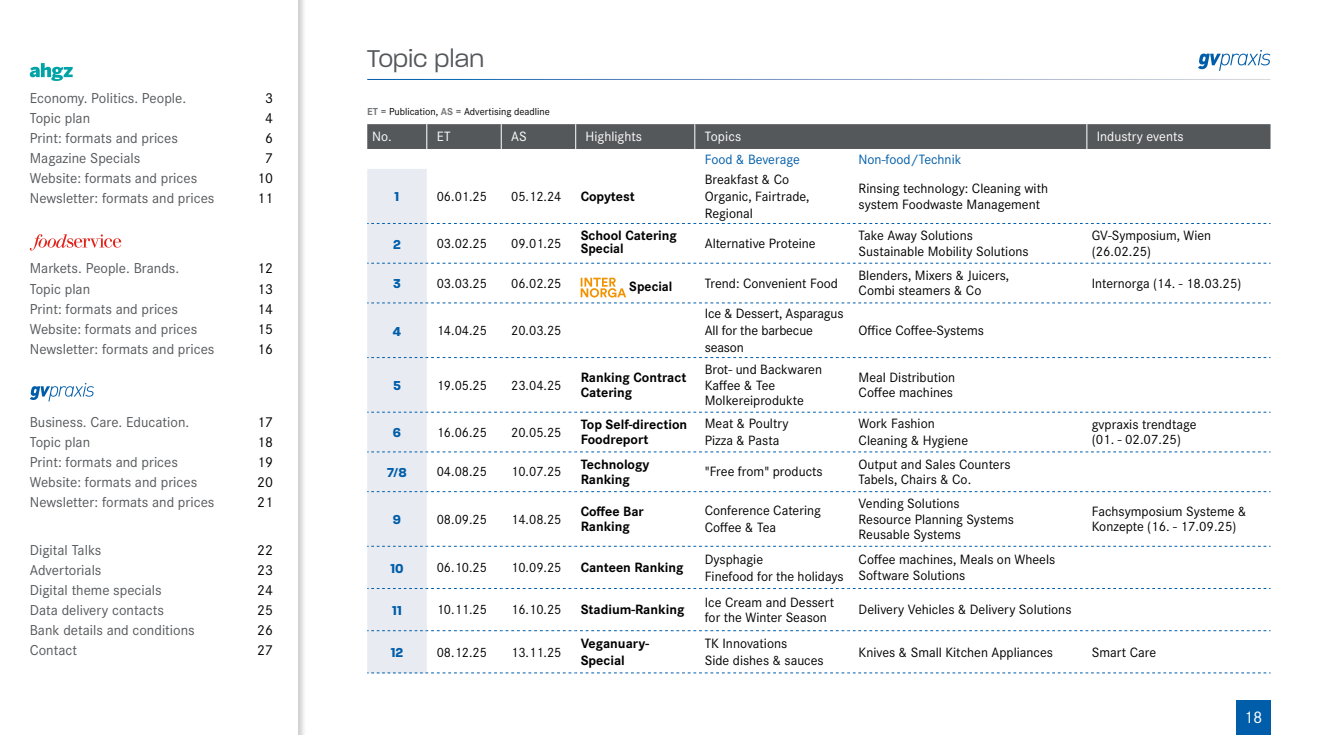
<style>
.page{position:relative;width:1340px;height:735px;background:#fff}
.page>*{position:absolute;margin:0;border:0;box-sizing:border-box;transform-origin:0 0}
.t1{font:300 26.25px "Paralucent";letter-spacing:.015em;color:#55585b}
.t2{font:17.5px "Corporate S";color:#fff}
.t3{font:14.88px "Corporate S";color:#55585b}
.t4{font:14.88px "Corporate S";color:#000}
.t5{font:14px/15.4px "Corporate S";color:#000}
.t6{font:700 14px/15.4px "Corporate S";color:#000}
.t7{font:14px "Corporate S";color:#fff}
.t8{font:14px "Corporate S";color:#005da9}
.t9{font:700 14px "Paralucent";color:#005da9}
.t10{font:10.5px "Corporate S";color:#000}
.s1{font-weight:700;color:#75787b}
</style>
<div class="page">
<div style="left:0;top:0;width:306px;height:734px;background:#000;opacity:.2"></div>
<div style="left:0;top:0;width:298px;height:734px;background:#fff"></div>
<div style="left:1235px;top:699px;width:35px;height:35px;background:#005da9"></div>
<svg style="left:30px;top:63px;width:43px;height:18px"></svg>
<svg style="left:30px;top:234px;width:91px;height:16px"></svg>
<svg style="left:30px;top:383px;width:64px;height:18px"></svg>
<svg style="left:1198px;top:50px;width:72px;height:21px"></svg>
<div style="left:367px;top:124px;width:903px;height:25px;background:#55585b"></div>
<svg style="left:367px;top:169px;width:903px;height:504px"></svg>
<p class="t3" style="left:30px;top:88px;width:158px">Economy. Politics. People.</p>
<p class="t4" style="left:265px;top:88px;width:9px">3</p>
<p class="t3" style="left:30px;top:108px;width:62px">Topic plan</p>
<p class="t4" style="left:265px;top:108px;width:9px">4</p>
<p class="t3" style="left:30px;top:128px;width:150px">Print: formats and prices</p>
<p class="t4" style="left:265px;top:128px;width:9px">6</p>
<p class="t3" style="left:30px;top:148px;width:112px">Magazine Specials</p>
<p class="t4" style="left:265px;top:148px;width:9px">7</p>
<p class="t3" style="left:30px;top:168px;width:169px">Website: formats and prices</p>
<p class="t4" style="left:257px;top:168px;width:17px">10</p>
<p class="t3" style="left:30px;top:188px;width:186px">Newsletter: formats and prices</p>
<p class="t4" style="left:257px;top:188px;width:17px">11</p>
<p class="t3" style="left:30px;top:258px;width:151px">Markets. People. Brands.</p>
<p class="t4" style="left:257px;top:258px;width:17px">12</p>
<p class="t3" style="left:30px;top:279px;width:62px">Topic plan</p>
<p class="t4" style="left:257px;top:279px;width:17px">13</p>
<p class="t3" style="left:30px;top:299px;width:150px">Print: formats and prices</p>
<p class="t4" style="left:257px;top:299px;width:17px">14</p>
<p class="t3" style="left:30px;top:319px;width:169px">Website: formats and prices</p>
<p class="t4" style="left:257px;top:319px;width:17px">15</p>
<p class="t3" style="left:30px;top:339px;width:186px">Newsletter: formats and prices</p>
<p class="t4" style="left:257px;top:339px;width:17px">16</p>
<p class="t3" style="left:30px;top:411px;width:161px">Business. Care. Education.</p>
<p class="t4" style="left:257px;top:411px;width:17px">17</p>
<p class="t3" style="left:30px;top:432px;width:62px">Topic plan</p>
<p class="t4" style="left:257px;top:432px;width:17px">18</p>
<p class="t3" style="left:30px;top:452px;width:150px">Print: formats and prices</p>
<p class="t4" style="left:257px;top:452px;width:17px">19</p>
<p class="t3" style="left:30px;top:472px;width:169px">Website: formats and prices</p>
<p class="t4" style="left:257px;top:472px;width:17px">20</p>
<p class="t3" style="left:30px;top:492px;width:186px">Newsletter: formats and prices</p>
<p class="t4" style="left:257px;top:492px;width:17px">21</p>
<p class="t3" style="left:30px;top:539px;width:73px">Digital Talks</p>
<p class="t4" style="left:257px;top:539px;width:17px">22</p>
<p class="t3" style="left:30px;top:559px;width:73px">Advertorials</p>
<p class="t4" style="left:257px;top:559px;width:17px">23</p>
<p class="t3" style="left:30px;top:580px;width:133px">Digital theme specials</p>
<p class="t4" style="left:257px;top:580px;width:17px">24</p>
<p class="t3" style="left:30px;top:600px;width:136px">Data delivery contacts</p>
<p class="t4" style="left:257px;top:600px;width:17px">25</p>
<p class="t3" style="left:30px;top:620px;width:166px">Bank details and conditions</p>
<p class="t4" style="left:257px;top:620px;width:17px">26</p>
<p class="t3" style="left:30px;top:640px;width:49px">Contact</p>
<p class="t4" style="left:257px;top:640px;width:17px">27</p>
<h1 class="t1" style="left:367px;top:43px;width:118px">Topic plan</h1>
<p class="t10" style="left:367px;top:105px;width:184px"><span class="s1">ET</span> = Publication, <span class="s1">AS</span> = Advertising deadline</p>
<p class="t7" style="left:372px;top:127px;width:21px">No.</p>
<p class="t7" style="left:437px;top:127px;width:15px">ET</p>
<p class="t7" style="left:511px;top:127px;width:17px">AS</p>
<p class="t7" style="left:585px;top:127px;width:58px">Highlights</p>
<p class="t7" style="left:704px;top:127px;width:38px">Topics</p>
<p class="t7" style="left:1096px;top:127px;width:88px">Industry events</p>
<p class="t8" style="left:704px;top:150px;width:97px">Food &amp; Beverage</p>
<p class="t8" style="left:858px;top:150px;width:104px">Non-food/Technik</p>
<p class="t9" style="left:394px;top:188px;width:6px">1</p>
<p class="t5" style="left:437px;top:188px;width:52px">06.01.25</p>
<p class="t5" style="left:511px;top:188px;width:52px">05.12.24</p>
<p class="t6" style="left:580px;top:188px;width:56px">Copytest</p>
<p class="t5" style="left:704px;top:170px;width:106px;line-height:16.8px">Breakfast &amp; Co<br>Organic, Fairtrade,<br>Regional</p>
<p class="t5" style="left:858px;top:180px;width:191px">Rinsing technology: Cleaning with system Foodwaste Management</p>
<p class="t9" style="left:393px;top:235px;width:9px">2</p>
<p class="t5" style="left:437px;top:235px;width:52px">03.02.25</p>
<p class="t5" style="left:511px;top:235px;width:52px">09.01.25</p>
<p class="t6" style="left:580px;top:228px;width:98px;line-height:13.3px">School Catering<br>Special</p>
<p class="t5" style="left:704px;top:235px;width:112px">Alternative Proteine</p>
<p class="t5" style="left:858px;top:226px;width:171px;line-height:16.8px">Take Away Solutions<br>Sustainable Mobility Solutions</p>
<p class="t5" style="left:1091px;top:227px;width:121px">GV-Symposium, Wien (26.02.25)</p>
<p class="t9" style="left:393px;top:275px;width:9px">3</p>
<p class="t5" style="left:437px;top:275px;width:52px">03.03.25</p>
<p class="t5" style="left:511px;top:275px;width:52px">06.02.25</p>
<p class="t6" style="left:629px;top:278px;width:45px">Special</p>
<p class="t5" style="left:704px;top:275px;width:135px">Trend: Convenient Food</p>
<p class="t5" style="left:858px;top:267px;width:152px">Blenders, Mixers &amp; Juicers,<br>Combi steamers &amp; Co</p>
<p class="t5" style="left:1091px;top:275px;width:151px">Internorga (14. - 18.03.25)</p>
<p class="t9" style="left:393px;top:322px;width:10px">4</p>
<p class="t5" style="left:437px;top:322px;width:52px">14.04.25</p>
<p class="t5" style="left:511px;top:322px;width:52px">20.03.25</p>
<p class="t5" style="left:704px;top:304px;width:140px;line-height:16.8px">Ice &amp; Dessert, Asparagus<br>All for the barbecue season</p>
<p class="t5" style="left:858px;top:322px;width:127px">Office Coffee-Systems</p>
<p class="t9" style="left:393px;top:377px;width:9px">5</p>
<p class="t5" style="left:437px;top:376px;width:52px">19.05.25</p>
<p class="t5" style="left:511px;top:376px;width:52px">23.04.25</p>
<p class="t6" style="left:580px;top:369px;width:107px">Ranking Contract<br>Catering</p>
<p class="t5" style="left:704px;top:361px;width:119px">Brot- und Backwaren<br>Kaffee &amp; Tee<br>Molkereiprodukte</p>
<p class="t5" style="left:858px;top:369px;width:98px">Meal Distribution<br>Coffee machines</p>
<p class="t9" style="left:393px;top:424px;width:10px">6</p>
<p class="t5" style="left:437px;top:423px;width:52px">16.06.25</p>
<p class="t5" style="left:511px;top:423px;width:52px">20.05.25</p>
<p class="t6" style="left:580px;top:416px;width:108px">Top Self-direction<br>Foodreport</p>
<p class="t5" style="left:704px;top:414px;width:85px;line-height:16.8px">Meat &amp; Poultry<br>Pizza &amp; Pasta</p>
<p class="t5" style="left:858px;top:414px;width:111px;line-height:16.8px">Work Fashion<br>Cleaning &amp; Hygiene</p>
<p class="t5" style="left:1091px;top:416px;width:106px">gvpraxis trendtage (01. - 02.07.25)</p>
<p class="t9" style="left:387px;top:464px;width:21px">7/8</p>
<p class="t5" style="left:437px;top:463px;width:52px">04.08.25</p>
<p class="t5" style="left:511px;top:463px;width:52px">10.07.25</p>
<p class="t6" style="left:580px;top:455px;width:70px">Technology<br>Ranking</p>
<p class="t5" style="left:704px;top:463px;width:119px">"Free from" products</p>
<p class="t5" style="left:858px;top:455px;width:153px">Output and Sales Counters<br>Tabels, Chairs &amp; Co.</p>
<p class="t9" style="left:393px;top:511px;width:10px">9</p>
<p class="t5" style="left:437px;top:510px;width:52px">08.09.25</p>
<p class="t5" style="left:511px;top:510px;width:52px">14.08.25</p>
<p class="t6" style="left:580px;top:503px;width:65px">Coffee Bar<br>Ranking</p>
<p class="t5" style="left:704px;top:501px;width:118px;line-height:16.8px">Conference Catering<br>Coffee &amp; Tea</p>
<p class="t5" style="left:858px;top:495px;width:157px">Vending Solutions<br>Resource Planning Systems<br>Reusable Systems</p>
<p class="t5" style="left:1091px;top:503px;width:156px">Fachsymposium Systeme &amp;<br>Konzepte (16. - 17.09.25)</p>
<p class="t9" style="left:390px;top:559px;width:15px">10</p>
<p class="t5" style="left:437px;top:559px;width:52px">06.10.25</p>
<p class="t5" style="left:511px;top:559px;width:52px">10.09.25</p>
<p class="t6" style="left:580px;top:559px;width:104px">Canteen Ranking</p>
<p class="t5" style="left:704px;top:549px;width:140px;line-height:16.8px">Dysphagie<br>Finefood for the holidays</p>
<p class="t5" style="left:858px;top:551px;width:198px">Coffee machines, Meals on Wheels<br>Software Solutions</p>
<p class="t9" style="left:392px;top:601px;width:11px">11</p>
<p class="t5" style="left:437px;top:601px;width:52px">10.11.25</p>
<p class="t5" style="left:511px;top:601px;width:52px">16.10.25</p>
<p class="t6" style="left:580px;top:601px;width:105px">Stadium-Ranking</p>
<p class="t5" style="left:704px;top:593px;width:131px">Ice Cream and Dessert for the Winter Season</p>
<p class="t5" style="left:858px;top:601px;width:214px">Delivery Vehicles &amp; Delivery Solutions</p>
<p class="t9" style="left:391px;top:643px;width:14px">12</p>
<p class="t5" style="left:437px;top:643px;width:52px">08.12.25</p>
<p class="t5" style="left:511px;top:643px;width:52px">13.11.25</p>
<p class="t6" style="left:580px;top:634px;width:70px;line-height:16.8px">Veganuary-<br>Special</p>
<p class="t5" style="left:704px;top:634px;width:120px;line-height:16.8px">TK Innovations<br>Side dishes &amp; sauces</p>
<p class="t5" style="left:858px;top:643px;width:196px">Knives &amp; Small Kitchen Appliances</p>
<p class="t5" style="left:1091px;top:643px;width:66px">Smart Care</p>
<p class="t2" style="left:1243px;top:704px;width:20px">18</p>
</div>
